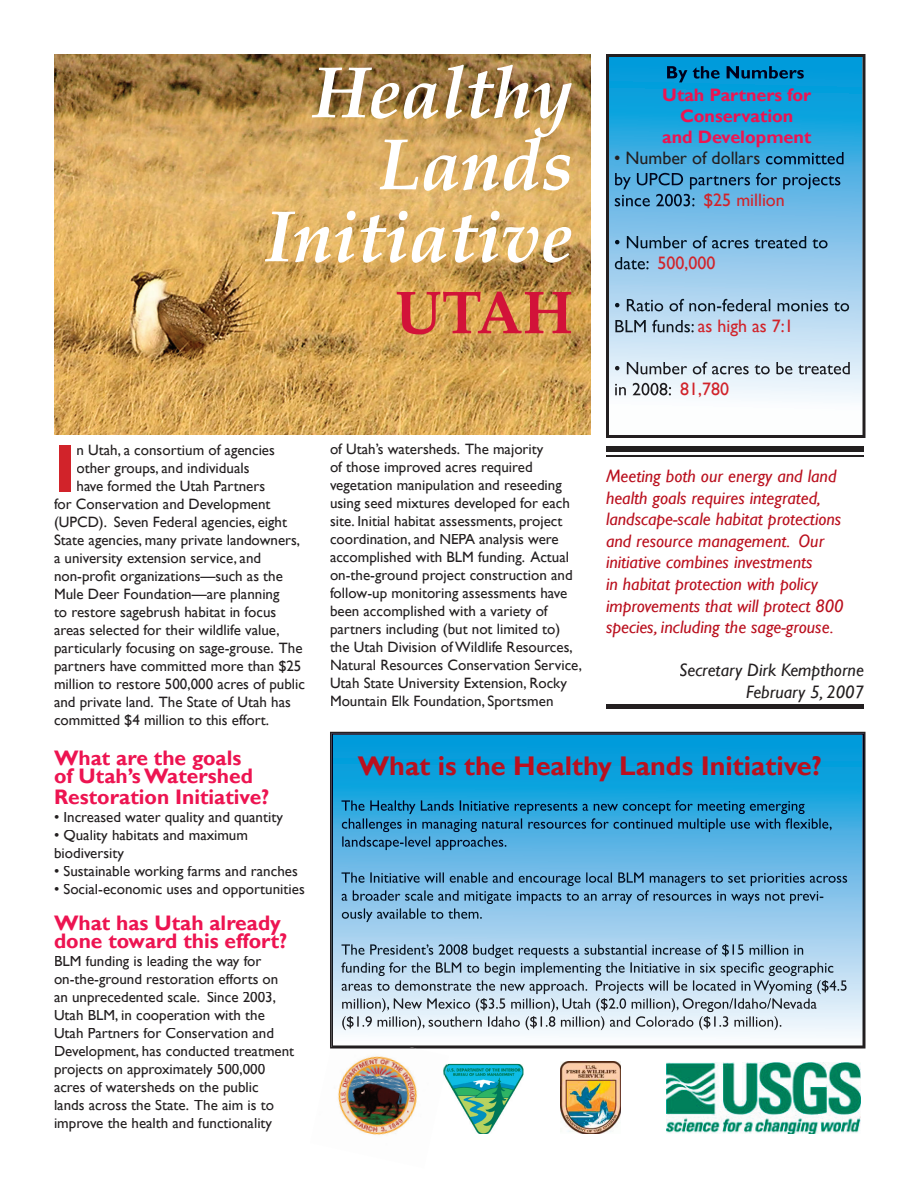
<style>
.page{position:relative;width:918px;height:1188px;background:#fff}
.page>*{position:absolute;margin:0;border:0;box-sizing:border-box;transform-origin:0 0}
.t1{font:italic 700 72px/72px "Palatino Linotype";color:#fff;text-align:right}
.t2{font:700 67.8px "Gill Sans";color:#d1232a}
.t3{font:700 60px "Palatino Linotype";color:#d21239}
.t4{font:700 27px "Gill Sans";color:#ba101e}
.t5{font:700 21px/18px "Gill Sans";color:#ed1451}
.t6{font:italic 18px/21.6px "Gill Sans";color:#ba101e}
.t7{font:700 18px/21px "Gill Sans";color:#ed1451;text-align:center}
.t8{font:italic 18px/21.6px "Gill Sans";color:#231f20;text-align:right}
.t9{font:18px "Gill Sans";color:#d1232a}
.t10{font:18px "Gill Sans";color:#231f20}
.t11{font:15px/18px "Gill Sans";color:#231f20}
</style>
<div class="page">
<img style="left:338px;top:1056px;width:80px;height:79px">
<svg style="left:606px;top:54px;width:259px;height:384px"></svg>
<img style="left:331px;top:1045px;width:85px;height:4px">
<img style="left:332px;top:733px;width:532px;height:314px">
<img style="left:342px;top:800px;width:463px;height:14px">
<img style="left:342px;top:818px;width:490px;height:14px">
<img style="left:342px;top:836px;width:164px;height:14px">
<img style="left:342px;top:872px;width:506px;height:14px">
<img style="left:342px;top:890px;width:481px;height:14px">
<img style="left:342px;top:908px;width:140px;height:14px">
<img style="left:342px;top:944px;width:462px;height:14px">
<img style="left:341px;top:962px;width:493px;height:14px">
<img style="left:342px;top:980px;width:506px;height:14px">
<img style="left:342px;top:998px;width:475px;height:14px">
<img style="left:342px;top:1016px;width:439px;height:14px">
<img style="left:667px;top:66px;width:130px;height:16px">
<svg style="left:797px;top:70px;width:7px;height:9px"></svg>
<div style="left:606px;top:446px;width:258px;height:6px;background:#231f20"></div>
<hr style="left:606px;top:455px;width:258px;height:2px;background:#231f20">
<div style="left:606px;top:704px;width:258px;height:5px;background:#231f20"></div>
<img style="left:561px;top:1062px;width:60px;height:72px">
<img style="left:666px;top:1062px;width:194px;height:72px">
<img style="left:447px;top:1064px;width:76px;height:70px">
<img style="left:443px;top:1064px;width:4px;height:17px">
<img style="left:54px;top:54px;width:536px;height:381px">
<img style="left:766px;top:152px;width:79px;height:12px">
<img style="left:615px;top:173px;width:226px;height:16px">
<img style="left:615px;top:194px;width:80px;height:12px">
<img style="left:615px;top:236px;width:191px;height:12px">
<img style="left:812px;top:239px;width:16px;height:9px">
<img style="left:615px;top:257px;width:38px;height:12px">
<img style="left:615px;top:299px;width:36px;height:12px">
<svg style="left:651px;top:299px;width:178px;height:12px"></svg>
<img style="left:834px;top:302px;width:16px;height:9px">
<img style="left:615px;top:320px;width:75px;height:12px">
<svg style="left:691px;top:324px;width:3px;height:8px"></svg>
<img style="left:615px;top:362px;width:235px;height:12px">
<img style="left:615px;top:383px;width:60px;height:12px">
<h1 class="t1" style="left:265px;top:54px;width:310px">Healthy<br>Lands<br>Initiative</h1>
<h3 class="t3" style="left:395px;top:270px;width:179px">UTAH</h3>
<p class="t7" style="left:662px;top:85px;width:151px">Utah Partners for<br>Conservation<br>and Development</p>
<p class="t10" style="left:614px;top:148px;width:148px">• Number of dollars</p>
<p class="t9" style="left:704px;top:190px;width:83px">$25 million</p>
<p class="t9" style="left:658px;top:253px;width:59px">500,000</p>
<p class="t9" style="left:698px;top:316px;width:97px">as high as 7:1</p>
<p class="t9" style="left:680px;top:379px;width:50px">81,780</p>
<h2 class="t2" style="left:54px;top:428px;width:24px">I</h2>
<p class="t11" style="left:77px;top:441px;width:200px">n Utah, a consortium of agencies</p>
<p class="t11" style="left:77px;top:459px;width:174px">other groups, and individuals</p>
<p class="t11" style="left:77px;top:477px;width:190px">have formed the Utah Partners</p>
<p class="t11" style="left:54px;top:495px;width:218px">for Conservation and Development</p>
<p class="t11" style="left:54px;top:513px;width:235px">(UPCD). Seven Federal agencies, eight</p>
<p class="t11" style="left:54px;top:531px;width:248px">State agencies, many private landowners,</p>
<p class="t11" style="left:54px;top:549px;width:209px">a university extension service, and</p>
<p class="t11" style="left:54px;top:567px;width:230px">non-profit organizations—such as the</p>
<p class="t11" style="left:54px;top:585px;width:227px">Mule Deer Foundation—are planning</p>
<p class="t11" style="left:54px;top:603px;width:224px">to restore sagebrush habitat in focus</p>
<p class="t11" style="left:54px;top:621px;width:227px">areas selected for their wildlife value,</p>
<p class="t11" style="left:54px;top:639px;width:250px">particularly focusing on sage-grouse. The</p>
<p class="t11" style="left:54px;top:657px;width:249px">partners have committed more than $25</p>
<p class="t11" style="left:54px;top:675px;width:252px">million to restore 500,000 acres of public</p>
<p class="t11" style="left:54px;top:693px;width:238px">and private land. The State of Utah has</p>
<p class="t11" style="left:54px;top:711px;width:217px">committed $4 million to this effort.</p>
<h3 class="t5" style="left:54px;top:749px;width:200px">What are the goals of Utah’s Watershed</h3>
<h3 class="t5" style="left:54px;top:789px;width:217px">Restoration Initiative?</h3>
<p class="t11" style="left:54px;top:809px;width:230px">• Increased water quality and quantity</p>
<p class="t11" style="left:54px;top:827px;width:196px">• Quality habitats and maximum biodiversity</p>
<p class="t11" style="left:54px;top:863px;width:245px">• Sustainable working farms and ranches</p>
<p class="t11" style="left:54px;top:881px;width:252px">• Social-economic uses and opportunities</p>
<h3 class="t5" style="left:54px;top:915px;width:235px">What has Utah already done toward this effort?</h3>
<p class="t11" style="left:54px;top:953px;width:242px">BLM funding is leading the way for on-the-ground restoration efforts on an unprecedented scale. Since 2003, Utah BLM, in cooperation with the Utah Partners for Conservation and Development, has conducted treatment projects on approximately 500,000 acres of watersheds on the public<br>lands across the State. The aim is to improve the health and functionality</p>
<p class="t11" style="left:330px;top:441px;width:254px">of Utah’s watersheds. The majority<br>of those improved acres required vegetation manipulation and reseeding using seed mixtures developed for each site. Initial habitat assessments, project coordination, and NEPA analysis were accomplished with BLM funding. Actual on-the-ground project construction and follow-up monitoring assessments have been accomplished with a variety of partners including (but not limited to) the Utah Division of Wildlife Resources, Natural Resources Conservation Service, Utah State University Extension, Rocky Mountain Elk Foundation, Sportsmen</p>
<p class="t6" style="left:606px;top:465px;width:239px">Meeting both our energy and land health goals requires integrated, landscape-scale habitat protections and resource management. Our initiative combines investments<br>in habitat protection with policy improvements that will protect 800 species, including the sage-grouse.</p>
<p class="t8" style="left:679px;top:660px;width:186px">Secretary Dirk Kempthorne<br>February 5, 2007</p>
<h3 class="t4" style="left:358px;top:749px;width:466px">What is the Healthy Lands Initiative?</h3>
</div>
